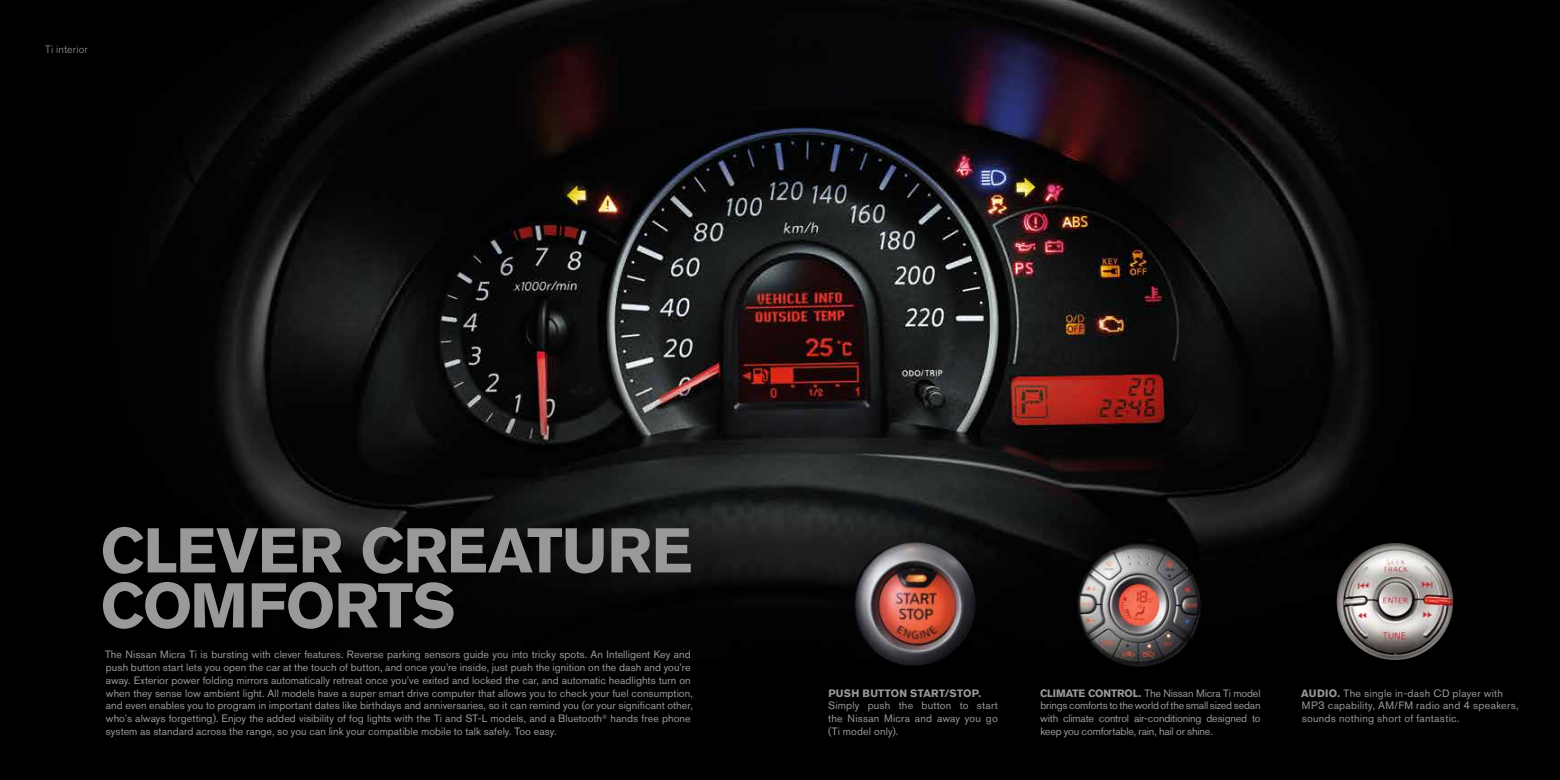
<style>
.page{position:relative;width:1560px;height:780px;background:#fff}
.page>*{position:absolute;margin:0;border:0;box-sizing:border-box;transform-origin:0 0}
.t1{font:700 62.5px "Nissan AG";color:#99999a}
.t2{font:10.62px/12.8px "Nissan AG";letter-spacing:.005em;color:#99999a;text-align:justify}
.t3{font:10.62px/12.8px "Nissan AG";letter-spacing:.025em;color:#99999a}
.t4{font:700 10.62px "Nissan AG";letter-spacing:.02em;color:#99999a}
.t5{font:300 10.62px "Nissan AG";letter-spacing:.015em;color:#99999a}
.s1{font-weight:700}
.s2{font-size:11.38px}
</style>
<div class="page">
<img style="left:0;top:0;width:1559px;height:780px">
<img style="left:1336px;top:543px;width:116px;height:117px;border-radius:58px">
<img style="left:1075px;top:540px;width:128px;height:128px">
<img style="left:852px;top:542px;width:123px;height:123px;border-radius:62px">
<p class="t5" style="left:45px;top:43px;width:44px">Ti interior</p>
<h1 class="t1" style="left:100px;top:514px;width:41px">CLEVER</h1>
<h1 class="t1" style="left:360px;top:514px;width:42px">CREATURE</h1>
<h1 class="t1" style="left:100px;top:569px;width:228px">COMFORT</h1>
<h1 class="t1" style="left:412px;top:569px;width:45px">S</h1>
<p class="t2" style="left:105px;top:648px;width:589px;text-align:left">The Nissan Micra Ti is bursting with clever features. Reverse parking sensors guide you into tricky spots. An Intelligent Key and push button start lets you open the car at the touch of button, and once you’re inside, just push the ignition on the dash and you’re away. Exterior power folding mirrors automatically retreat once you’ve exited and locked the car, and automatic headlights turn on when they sense low ambient light. All models have a super smart drive computer that allows you to check your fuel consumption, and even enables you to program in important dates like birthdays and anniversaries, so it can remind you (or your significant other, who’s always forgetting). Enjoy the added visibility of fog lights with the Ti and ST-L models, and a Bluetooth<sup>®</sup> hands free phone system as standard across the range, so you can link your compatible mobile to talk safely. Too easy.</p>
<p class="t4" style="left:828px;top:686px;width:43px">PUSH BUTTO</p>
<p class="t4" style="left:899px;top:686px;width:27px">N START</p>
<p class="t4" style="left:944px;top:686px;width:38px">/STO P.</p>
<p class="t2" style="left:828px;top:699px;width:171px">Simply push the button to start the Nissan Micra and away you go (Ti model only).</p>
<p class="t4" style="left:1039px;top:686px;width:34px">CLIMATE</p>
<p class="t4" style="left:1087px;top:686px;width:31px">CONTROL</p>
<p class="t2" style="left:1039px;top:686px;width:222px;text-indent:99px"><span class="s1">.</span> The Nissan Micra Ti model brings comforts to the world of the small sized sedan with climate control air-conditioning designed to keep you comfortable, rain, hail or shine.</p>
<p class="t3" style="left:1300px;top:686px;width:219px"><span class="s1">AU DIO.</span> The single in-dash CD player with<br>MP<span class="s2">3</span> capability, AM/FM radio and <span class="s2">4</span> speakers, sounds nothing short of fantastic.</p>
</div>
